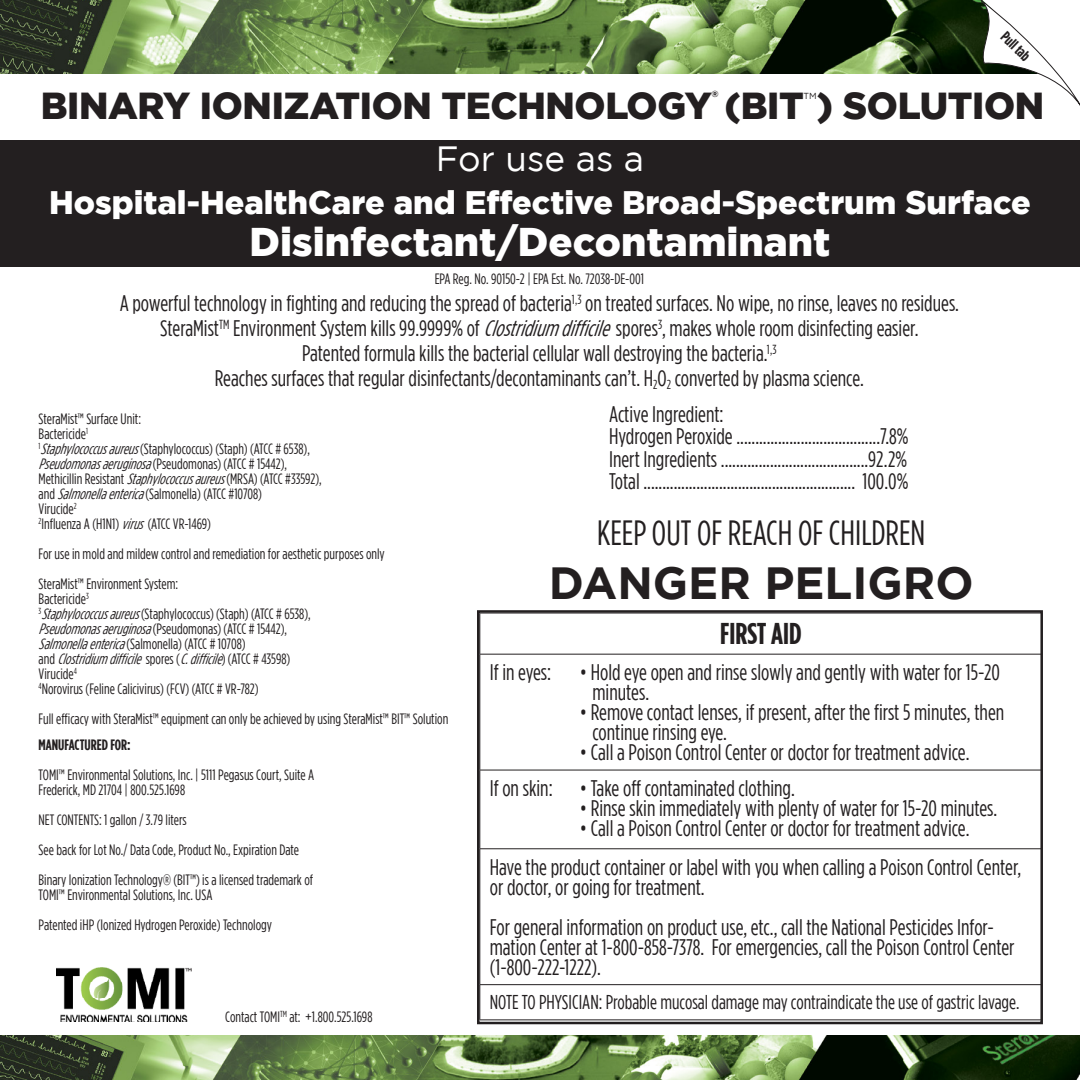
<style>
.page{position:relative;width:1080px;height:1080px;background:#fff}
.page>*{position:absolute;margin:0;border:0;box-sizing:border-box;transform-origin:0 0}
.t1{font:700 45px "Gotham";color:#231f20}
.t2{font:900 40px "Gotham";color:#fff}
.t3{font:900 37.5px "Gotham";letter-spacing:-.01em;color:#231f20}
.t4{font:35px "Gotham Condensed";color:#231f20}
.t5{font:35px "Gotham";color:#fff}
.t6{font:900 32.5px "Gotham";color:#fff}
.t7{font:700 30px "Gotham Condensed";color:#231f20}
.t8{font:22.5px/20px "Gotham Condensed";color:#231f20}
.t9{font:20px "Gotham Condensed";color:#231f20}
.t10{font:15px "Gotham Condensed";color:#231f20}
.t11{font:italic 15px "Gotham Condensed";color:#231f20}
.t12{font:700 15px "Gotham Condensed";color:#231f20}
.t13{font:8.75px "Gotham";color:#231f20}
.t14{font:900 8.75px "Gotham";color:#231f20}
.s1{font-style:italic}
.s2{font-style:normal}
</style>
<div class="page">
<img style="left:0;top:0;width:980px;height:74px">
<img style="left:0;top:1035px;width:1080px;height:45px">
<div style="left:0;top:140px;width:1080px;height:126px;background:#231f20"></div>
<img style="left:56px;top:967px;width:136px;height:55px">
<hr style="left:480px;top:613px;width:562px;height:1px;background:#231f20">
<hr style="left:480px;top:654px;width:562px;height:1px;background:#231f20">
<hr style="left:480px;top:770px;width:562px;height:1px;background:#231f20">
<hr style="left:480px;top:848px;width:562px;height:1px;background:#231f20">
<hr style="left:480px;top:984px;width:562px;height:1px;background:#231f20">
<hr style="left:480px;top:1019px;width:562px;height:1px;background:#231f20">
<div style="left:477px;top:610px;width:566px;height:414px;border:2px solid #231f20"></div>
<svg style="left:980px;top:0;width:100px;height:106px"></svg>
<p class="t12" style="left:1009px;top:28px;width:36px;rotate:44deg">Pull tab</p>
<p class="t14" style="left:711px;top:89px;width:9px">®</p>
<p class="t13" style="left:803px;top:91px;width:15px">TM</p>
<p class="t3" style="left:41px;top:84px;width:1005px">BINARY IONIZATION TECHNOLOGY (BIT ) SOLUTION</p>
<p class="t5" style="left:436px;top:140px;width:210px">For use as a</p>
<p class="t6" style="left:49px;top:184px;width:983px">Hospital-HealthCare and Effective Broad-Spectrum Surface</p>
<p class="t2" style="left:250px;top:219px;width:582px">Disinfectant/Decontaminant</p>
<p class="t10" style="left:435px;top:271px;width:211px">EPA Reg. No. 90150-2 | EPA Est. No. 72038-DE-001</p>
<p class="t8" style="left:120px;top:293px;width:841px">A powerful technology in fighting and reducing the spread of bacteria<sup>1,3</sup> on treated surfaces. No wipe, no rinse, leaves no residues.</p>
<p class="t8" style="left:160px;top:318px;width:760px">SteraMist<sup>TM</sup> Environment System kills 99.9999% of <span class="s1">Clostridiumdifficile</span>spores<sup>3</sup>, makes whole room disinfecting easier.</p>
<p class="t8" style="left:302px;top:343px;width:476px">Patented formula kills the bacterial cellular wall destroying the bacteria.<sup>1,3</sup></p>
<p class="t8" style="left:215px;top:368px;width:651px">Reaches surfaces that regular disinfectants/decontaminants can’t. H<sub>2</sub>O<sub>2</sub> converted by plasma science.</p>
<p class="t10" style="left:39px;top:411px;width:104px">SteraMist™ Surface Unit:</p>
<p class="t10" style="left:39px;top:426px;width:51px">Bactericide<sup>1</sup></p>
<p class="t10" style="left:39px;top:441px;width:273px"><sup>1</sup><span class="s1">Staphylococcusaureus</span>(Staphylococcus) (Staph) (ATCC # 6538),</p>
<p class="t10" style="left:39px;top:456px;width:250px"><span class="s1">Pseudomonasaeruginosa</span>(Pseudomonas) (ATCC # 15442),</p>
<p class="t10" style="left:39px;top:471px;width:285px">Methicillin Resistant <span class="s1">Staphylococcusaureus</span>(MRSA) (ATCC #33592),</p>
<p class="t10" style="left:39px;top:486px;width:225px">and <span class="s1">Salmonellaenterica</span>(Salmonella) (ATCC #10708)</p>
<p class="t10" style="left:39px;top:501px;width:40px">Virucide<sup>2</sup></p>
<p class="t10" style="left:39px;top:516px;width:174px"><sup>2</sup>Influenza A (H1N1) <span class="s1">virus</span>(ATCC VR-1469)</p>
<p class="t10" style="left:39px;top:546px;width:348px">For use in mold and mildew control and remediation for aesthetic purposes only</p>
<p class="t10" style="left:39px;top:576px;width:141px">SteraMist™ Environment System:</p>
<p class="t10" style="left:39px;top:591px;width:52px">Bactericide<sup>3</sup></p>
<p class="t10" style="left:39px;top:606px;width:274px"><sup>3</sup><span class="s1">Staphylococcusaureus</span>(Staphylococcus) (Staph) (ATCC # 6538),</p>
<p class="t10" style="left:39px;top:621px;width:250px"><span class="s1">Pseudomonasaeruginosa</span>(Pseudomonas) (ATCC # 15442),</p>
<p class="t10" style="left:39px;top:636px;width:208px"><span class="s1">Salmonellaenterica</span>(Salmonella) (ATCC # 10708)</p>
<p class="t11" style="left:39px;top:651px;width:253px"><span class="s2">a n d</span> Clostridiumdifficile<span class="s2">s p o r e s (</span> C.difficile<span class="s2">) ( A T C C # 4 3 5 9 8 )</span></p>
<p class="t10" style="left:39px;top:666px;width:40px">Virucide<sup>4</sup></p>
<p class="t10" style="left:39px;top:681px;width:222px"><sup>4</sup>Norovirus (Feline Calicivirus) (FCV) (ATCC # VR-782)</p>
<p class="t10" style="left:39px;top:711px;width:411px">Full efficacy with SteraMist™ equipment can only be achieved by using SteraMist™ BIT™ Solution</p>
<p class="t12" style="left:39px;top:736px;width:93px">MANUFACTURED FOR:</p>
<p class="t10" style="left:39px;top:767px;width:277px">TOMI™ Environmental Solutions, Inc. | 5111 Pegasus Court, Suite A</p>
<p class="t10" style="left:39px;top:782px;width:148px">Frederick, MD 21704 | 800.525.1698</p>
<p class="t10" style="left:39px;top:812px;width:150px">NET CONTENTS: 1 gallon / 3.79 liters</p>
<p class="t10" style="left:39px;top:842px;width:262px">See back for Lot No./ Data Code, Product No., Expiration Date</p>
<p class="t10" style="left:39px;top:872px;width:276px">Binary Ionization Technology® (BIT™) is a licensed trademark of</p>
<p class="t10" style="left:39px;top:887px;width:175px">TOMI™ Environmental Solutions, Inc. USA</p>
<p class="t10" style="left:39px;top:917px;width:235px">Patented iHP (Ionized Hydrogen Peroxide) Technology</p>
<p class="t10" style="left:225px;top:1009px;width:149px">Contact TOMI<sup>TM</sup> at: +1.800.525.1698</p>
<p class="t8" style="left:609px;top:403px;width:116px">Active Ingredient:</p>
<p class="t8" style="left:609px;top:426px;width:301px">Hydrogen Peroxide ......................................7.8%</p>
<p class="t8" style="left:609px;top:448px;width:300px">Inert Ingredients .......................................92.2%</p>
<p class="t8" style="left:609px;top:471px;width:301px">Total ........................................................ 100.0%</p>
<p class="t4" style="left:597px;top:514px;width:330px">KEEP OUT OF REACH OF CHILDREN</p>
<p class="t1" style="left:549px;top:557px;width:426px">DANGER PELIGRO</p>
<p class="t7" style="left:720px;top:617px;width:83px">FIRST AID</p>
<p class="t8" style="left:490px;top:662px;width:63px">If in eyes:</p>
<p class="t8" style="left:580px;top:662px;width:422px">• Hold eye open and rinse slowly and gently with water for 15-20</p>
<p class="t8" style="left:593px;top:682px;width:58px">minutes.</p>
<p class="t8" style="left:580px;top:702px;width:426px">• Remove contact lenses, if present, after the first 5 minutes, then</p>
<p class="t8" style="left:593px;top:722px;width:136px">continue rinsing eye.</p>
<p class="t8" style="left:580px;top:742px;width:391px">• Call a Poison Control Center or doctor for treatment advice.</p>
<p class="t8" style="left:490px;top:778px;width:307px">If on skin: • Take off contaminated clothing.</p>
<p class="t8" style="left:580px;top:798px;width:419px">• Rinse skin immediately with plenty of water for 15-20 minutes.</p>
<p class="t8" style="left:580px;top:818px;width:391px">• Call a Poison Control Center or doctor for treatment advice.</p>
<p class="t8" style="left:490px;top:856px;width:533px">Have the product container or label with you when calling a Poison Control Center, or doctor, or going for treatment.</p>
<p class="t8" style="left:490px;top:916px;width:526px">For general information on product use, etc., call the National Pesticides Infor&shy;mation Center at 1-800-858-7378. For emergencies, call the Poison Control Center (1-800-222-1222).</p>
<p class="t9" style="left:490px;top:991px;width:531px">NOTE TO PHYSICIAN: Probable mucosal damage may contraindicate the use of gastric lavage.</p>
</div>
